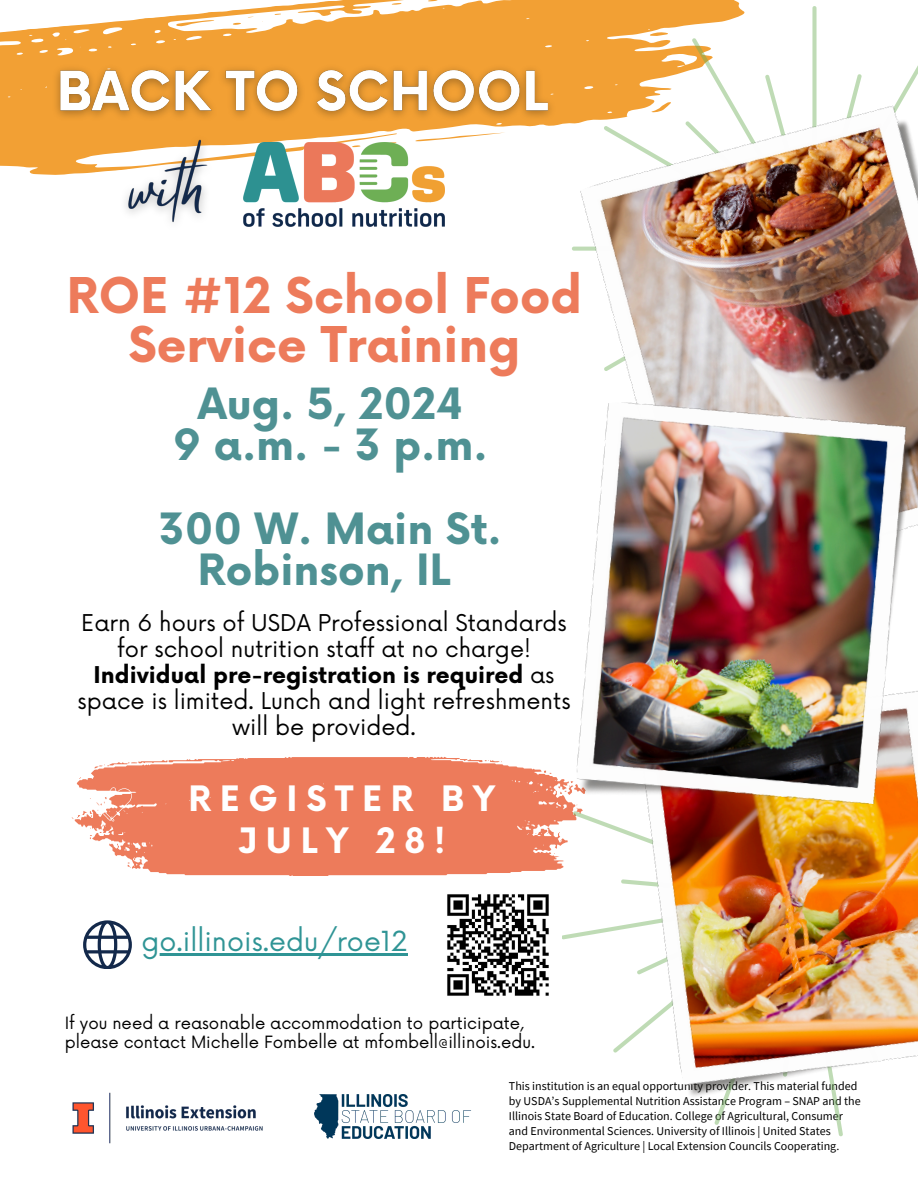
<style>
.page{position:relative;width:918px;height:1188px;background:#fff}
.page>*{position:absolute;margin:0;border:0;box-sizing:border-box;transform-origin:0 0}
.t1{font:700 48px/48.3px "Now";color:#ed7b5b;text-align:center}
.t2{font:700 42px/41.7px "Now";color:#4f9193;text-align:center}
.t3{font:700 34.05px/42px "Now";letter-spacing:.255em;color:#fff;text-align:center}
.t4{font:27px "Now";color:#2f9495}
.t5{font:22.5px/25.8px "Now";color:#000;text-align:center}
.t6{font:16.5px/19.2px "Now";color:#000}
.t7{font:12px/15px "Source Sans Pro";color:#000}
.s1{font-weight:700}
</style>
<div class="page">
<svg style="left:0;top:0;width:745px;height:192px;fill:#f2a034"></svg>
<svg style="left:415px;top:132px;width:91px;height:10px"></svg>
<svg style="left:176px;top:20px;width:39px;height:7px"></svg>
<svg style="left:460px;top:0;width:59px;height:1px"></svg>
<svg style="left:392px;top:3px;width:10px;height:2px"></svg>
<svg style="left:428px;top:0;width:10px;height:2px"></svg>
<svg style="left:232px;top:22px;width:9px;height:3px"></svg>
<svg style="left:274px;top:13px;width:7px;height:2px"></svg>
<svg style="left:76px;top:757px;width:485px;height:119px;background:#ee8668"></svg>
<svg style="left:544px;top:771px;width:7px;height:3px"></svg>
<svg style="left:460px;top:759px;width:42px;height:3px"></svg>
<svg style="left:94px;top:760px;width:74px;height:8px"></svg>
<svg style="left:127px;top:858px;width:8px;height:10px"></svg>
<svg style="left:83px;top:920px;width:48px;height:49px"></svg>
<img style="left:243px;top:142px;width:201px;height:85px">
<img style="left:315px;top:1095px;width:156px;height:44px">
<img style="left:72px;top:1092px;width:191px;height:52px">
<svg style="left:72px;top:787px;width:60px;height:61px"></svg>
<img style="left:47px;top:57px;width:514px;height:70px">
<svg style="left:812px;top:6px;width:5px;height:59px"></svg>
<svg style="left:604px;top:31px;width:141px;height:34px"></svg>
<img style="left:533px;top:65px;width:385px;height:325px">
<svg style="left:547px;top:781px;width:48px;height:95px"></svg>
<img style="left:595px;top:817px;width:323px;height:303px">
<img style="left:561px;top:390px;width:357px;height:427px">
<img style="left:447px;top:894px;width:102px;height:102px">
<hr style="left:141px;top:954px;width:267px;height:2px;background:#2f9495">
<img style="left:91px;top:126px;width:136px;height:97px">
<p class="t1" style="left:67px;top:275px;width:517px">ROE #12 School Food<br>Service Training</p>
<p class="t2" style="left:173px;top:385px;width:316px">Aug. 5, 2024<br>9 a.m. - 3 p.m.</p>
<h3 class="t2" style="left:159px;top:510px;width:344px">300 W. Main St.<br>Robinson, IL</h3>
<p class="t5" style="left:78px;top:611px;width:495px">Earn 6 hours of USDA Professional Standards for school nutrition staff at no charge!<br><span class="s1">Individual pre-registration is required</span> as space is limited. Lunch and light refreshments will be provided.</p>
<p class="t3" style="left:188px;top:780px;width:309px">REGISTER BY<br>JULY 28!</p>
<p class="t4" style="left:141px;top:926px;width:268px">go.illinois.edu/roe12</p>
<h5 class="t6" style="left:65px;top:1014px;width:472px">If you need a reasonable accommodation to participate, please contact Michelle Fombelle at mfombell@illinois.edu.</h5>
<h4 class="t7" style="left:509px;top:1078px;width:353px">This institution is an equal opportunity provider. This material funded by USDA’s Supplemental Nutrition Assistance Program – SNAP and the Illinois State Board of Education. College of Agricultural, Consumer and Environmental Sciences. University of Illinois | United States Department of Agriculture | Local Extension Councils Cooperating.</h4>
</div>
